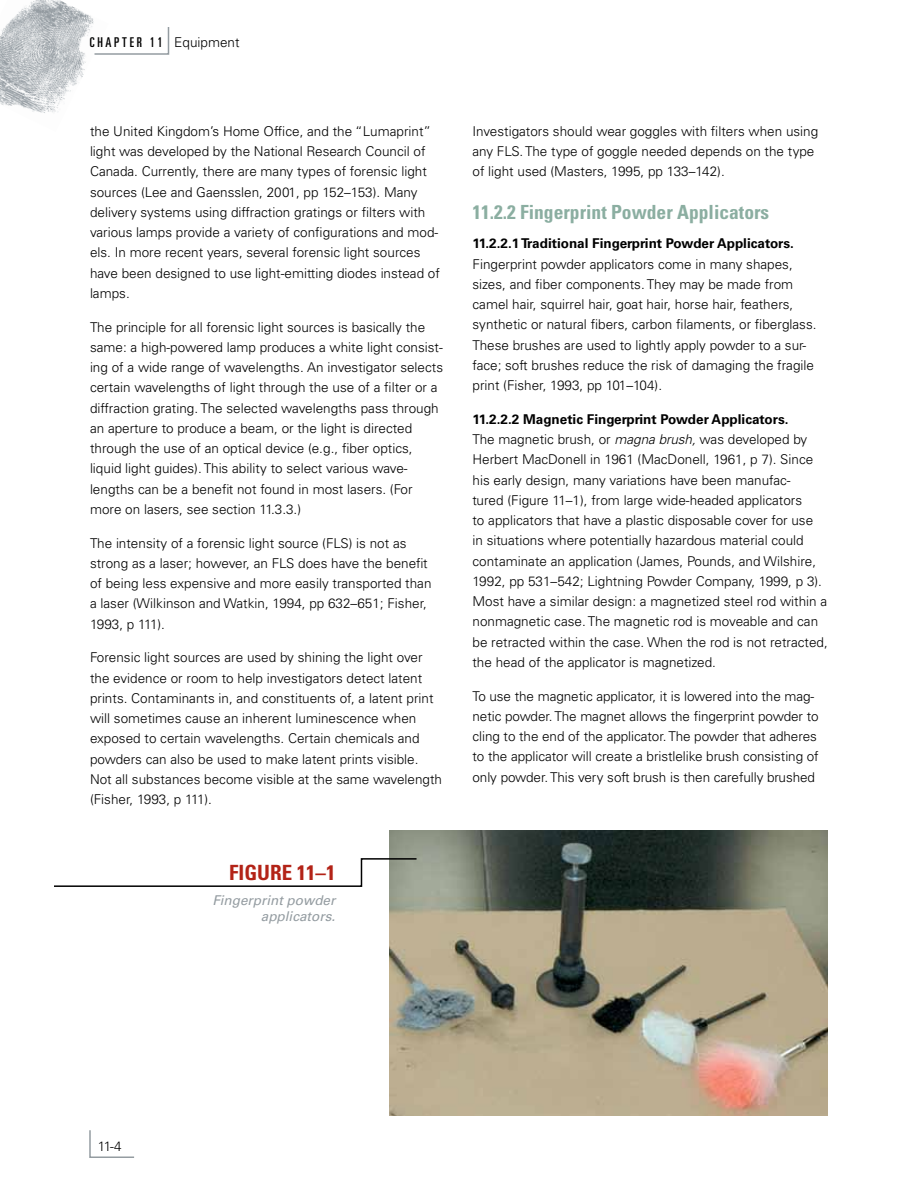
<style>
.page{position:relative;width:918px;height:1188px;background:#fff}
.page>*{position:absolute;margin:0;border:0;box-sizing:border-box;transform-origin:0 0}
.t1{font:700 condensed 21px "Univers LT Std";color:#b32317}
.t2{font:700 condensed 19.5px "Univers LT Std";color:#8baea1}
.t3{font:300 13.5px/20.2px "Univers LT Std";color:#000}
.t4{font:italic 13.5px/16.2px "Univers LT Std";color:#949ca1;text-align:right}
.t5{font:ultra-condensed 13.5px "Univers LT Std";color:#000}
.s1{font-weight:300;font-stretch:normal}
.s2{font-weight:700}
.s3{font-style:italic}
</style>
<div class="page">
<img style="left:0;top:0;width:94px;height:113px">
<img style="left:390px;top:830px;width:438px;height:286px">
<svg style="left:54px;top:857px;width:364px;height:31px"></svg>
<svg style="left:89px;top:1130px;width:46px;height:28px"></svg>
<svg style="left:93px;top:26px;width:77px;height:30px"></svg>
<p class="t5" style="left:90px;top:35px;width:151px">C h a p t E r 1 1 <span class="s1">Equipment</span></p>
<p class="t3" style="left:90px;top:121px;width:351px">the United Kingdom’s Home Office, and the “Lumaprint” light was developed by the National Research Council of Canada. Currently, there are many types of forensic light sources (Lee and Gaensslen, 2001, pp 152–153). Many delivery systems using diffraction gratings or filters with various lamps provide a variety of configurations and mod&shy;els. In more recent years, several forensic light sources have been designed to use light-emitting diodes instead of lamps.</p>
<p class="t3" style="left:90px;top:317px;width:355px">The principle for all forensic light sources is basically the same: a high-powered lamp produces a white light consist&shy;ing of a wide range of wavelengths. An investigator selects certain wavelengths of light through the use of a filter or a diffraction grating. The selected wavelengths pass through an aperture to produce a beam, or the light is directed through the use of an optical device (e.g., fiber optics, liquid light guides). This ability to select various wave&shy;lengths can be a benefit not found in most lasers. (For more on lasers, see section 11.3.3.)</p>
<p class="t3" style="left:90px;top:533px;width:343px">The intensity of a forensic light source (FLS) is not as strong as a laser; however, an FLS does have the benefit of being less expensive and more easily transported than a laser (Wilkinson and Watkin, 1994, pp 632–651; Fisher, 1993, p 111).</p>
<p class="t3" style="left:90px;top:647px;width:354px">Forensic light sources are used by shining the light over the evidence or room to help investigators detect latent prints. Contaminants in, and constituents of, a latent print will sometimes cause an inherent luminescence when exposed to certain wavelengths. Certain chemicals and powders can also be used to make latent prints visible.<br>Not all substances become visible at the same wavelength (Fisher, 1993, p 111).</p>
<p class="t1" style="left:229px;top:860px;width:108px">FIgurE 11–1</p>
<p class="t4" style="left:212px;top:892px;width:125px">Fingerprint powder applicators.</p>
<p class="t3" style="left:472px;top:121px;width:347px">Investigators should wear goggles with filters when using any FLS. The type of goggle needed depends on the type of light used (Masters, 1995, pp 133–142).</p>
<h1 class="t2" style="left:472px;top:200px;width:298px">11.2.2 Fingerprint Powder Applicators</h1>
<p class="t3" style="left:472px;top:234px;width:346px"><span class="s2">11.2.2.1 Traditional Fingerprint Powder Applicators.<br></span>Fingerprint powder applicators come in many shapes, sizes, and fiber components. They may be made from camel hair, squirrel hair, goat hair, horse hair, feathers, synthetic or natural fibers, carbon filaments, or fiberglass.<br>These brushes are used to lightly apply powder to a sur&shy;face; soft brushes reduce the risk of damaging the fragile print (Fisher, 1993, pp 101–104).</p>
<p class="t3" style="left:472px;top:409px;width:357px"><span class="s2">11.2.2.2 Magnetic Fingerprint Powder Applicators.<br></span>The magnetic brush, or <span class="s3">magna brush,</span> was developed by Herbert MacDonell in 1961 (MacDonell, 1961, p 7). Since his early design, many variations have been manufac-<br>tured (Figure 11–1), from large wide-headed applicators<br>to applicators that have a plastic disposable cover for use<br>in situations where potentially hazardous material could contaminate an application (James, Pounds, and Wilshire, 1992, pp 531–542; Lightning Powder Company, 1999, p 3).<br>Most have a similar design: a magnetized steel rod within a nonmagnetic case. The magnetic rod is moveable and can be retracted within the case. When the rod is not retracted, the head of the applicator is magnetized.</p>
<p class="t3" style="left:472px;top:686px;width:348px">To use the magnetic applicator, it is lowered into the mag&shy;netic powder. The magnet allows the fingerprint powder to cling to the end of the applicator. The powder that adheres to the applicator will create a bristlelike brush consisting of only powder. This very soft brush is then carefully brushed</p>
<p class="t3" style="left:98px;top:1136px;width:25px">11-4</p>
</div>
